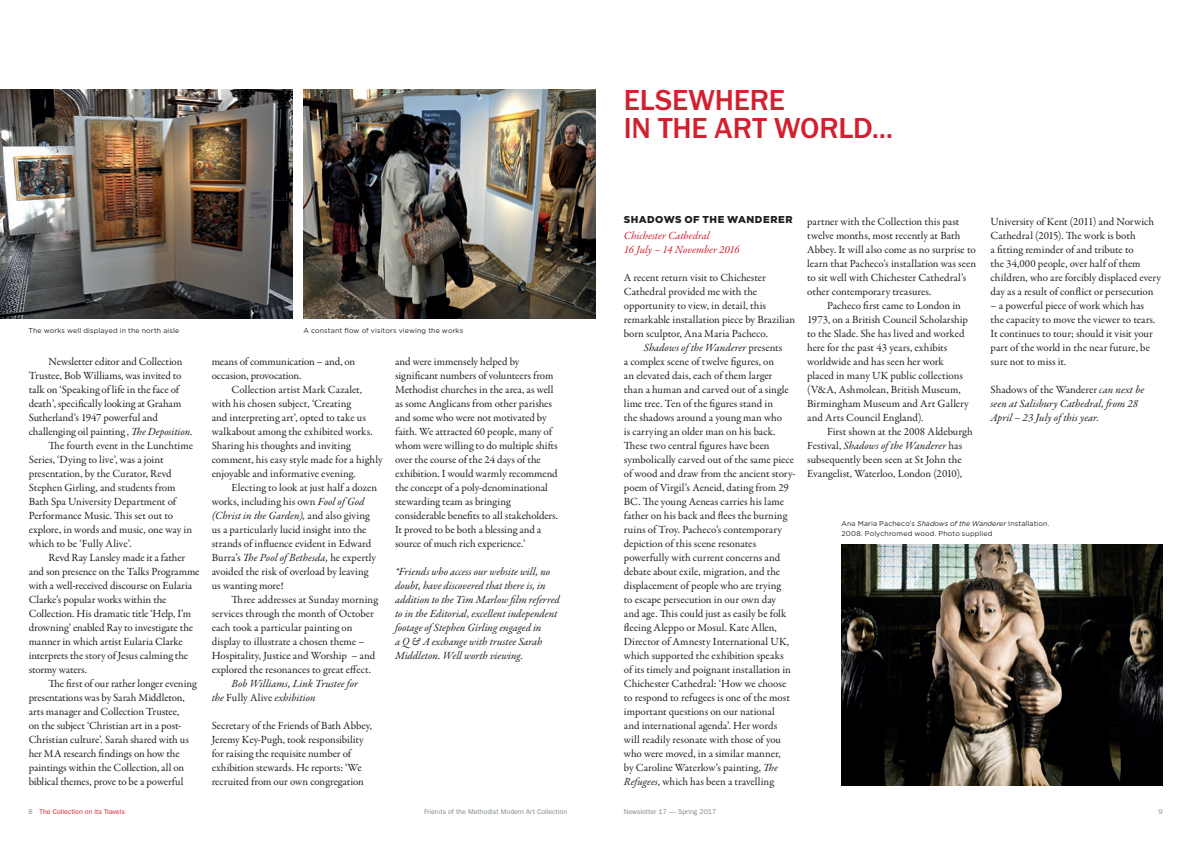
<style>
.page{position:relative;width:1191px;height:842px;background:#fff}
.page>*{position:absolute;margin:0;border:0;box-sizing:border-box;transform-origin:0 0}
._2_-_Feature_Title_S{font:500 30px/28px "ITC Franklin Gothic Std";letter-spacing:-.005em;color:#d2202f}
._3_-_Para_2{font:11px/14px "Garamond Premr Pro";letter-spacing:-.005em;color:#231f20}
._3_-_Para_1{font:11px/14px "Garamond Premr Pro";letter-spacing:-.005em;color:#231f20}
._5_-_sign_off{font:italic 11px/14px "Garamond Premr Pro";letter-spacing:-.005em;color:#231f20}
._3_-_Para_2-2{font:italic 11px/14px "Garamond Premr Pro";color:#231f20}
._3_-_Place___Date_Su{font:italic 11px "Garamond Premr Pro";letter-spacing:-.005em;color:#d2202f}
._2_-_Feature_Title_S-2{font:900 10px "Gotham";letter-spacing:.045em;color:#231f20}
._6_-_Caption_black{font:7px/9.5px "Gotham";letter-spacing:.02em;color:#231f20}
.t1{font:7px "ITC Franklin Gothic Std";color:#7d868d}
.t2{font:7px "ITC Franklin Gothic Std";color:#d2202f}
.s1{font-style:italic}
.s2{font-style:normal}
.s3{color:#7d868d}
</style>
<div class="page">
<img style="left:303px;top:89px;width:292px;height:230px">
<img style="left:0;top:89px;width:292px;height:230px">
<img style="left:841px;top:544px;width:321px;height:241px">
<p class="_6_-_Caption_black" style="left:28px;top:326px;width:152px">The works well displayed in the north aisle</p>
<p class="_6_-_Caption_black" style="left:303px;top:326px;width:161px">A constant flow of visitors viewing the works</p>
<p class="_3_-_Para_2" style="left:29px;top:355px;width:166px;text-indent:20px">Newsletter editor and Collection Trustee, Bob Williams, was invited to talk on ‘Speaking of life in the face of death’, specifically looking at Graham Sutherland’s 1947 powerful and challenging oil painting , <span class="s1">The Deposition.</span></p>
<p class="_3_-_Para_2" style="left:29px;top:439px;width:166px;text-indent:20px">The fourth event in the Lunchtime Series, ‘Dying to live’, was a joint presentation, by the Curator, Revd Stephen Girling, and students from Bath Spa University Department of Performance Music. This set out to explore, in words and music, one way in which to be ‘Fully Alive’.</p>
<p class="_3_-_Para_2" style="left:29px;top:551px;width:172px;text-indent:20px">Revd Ray Lansley made it a father and son presence on the Talks Programme with a well-received discourse on Eularia Clarke’s popular works within the Collection. His dramatic title ‘Help, I’m drowning’ enabled Ray to investigate the manner in which artist Eularia Clarke interprets the story of Jesus calming the stormy waters.</p>
<p class="_3_-_Para_2" style="left:29px;top:677px;width:169px;text-indent:20px">The first of our rather longer evening presentations was by Sarah Middleton, arts manager and Collection Trustee,<br>on the subject ‘Christian art in a post-Christian culture’<span class="s1">.</span> Sarah shared with us her MA research findings on how the paintings within the Collection, all on biblical themes, prove to be a powerful</p>
<p class="_3_-_Para_2" style="left:212px;top:355px;width:145px">means of communication – and, on occasion, provocation.</p>
<p class="_3_-_Para_2" style="left:212px;top:383px;width:172px;text-indent:20px">Collection artist Mark Cazalet, with his chosen subject, ‘Creating<br>and interpreting art’, opted to take us walkabout among the exhibited works.<br>Sharing his thoughts and inviting comment, his easy style made for a highly enjoyable and informative evening.</p>
<p class="_3_-_Para_2" style="left:212px;top:481px;width:167px;text-indent:20px">Electing to look at just half a dozen works, including his own <span class="s1">Fool of God (Christ in the Garden),</span> and also giving us a particularly lucid insight into the strands of influence evident in Edward Burra’s <span class="s1">The Pool of Bethesda,</span> he expertly avoided the risk of overload by leaving us wanting more!</p>
<p class="_3_-_Para_2" style="left:212px;top:593px;width:168px;text-indent:20px">Three addresses at Sunday morning services through the month of October each took a particular painting on display to illustrate a chosen theme – Hospitality, Justice and Worship – and explored the resonances to great effect.</p>
<p class="_3_-_Para_2-2" style="left:212px;top:678px;width:148px;text-indent:20px">Bob Williams, Link Trustee for the <span class="s2">Fully Alive</span> exhibition</p>
<p class="_3_-_Para_1" style="left:212px;top:719px;width:162px">Secretary of the Friends of Bath Abbey, Jeremy Key-Pugh, took responsibility for raising the requisite number of exhibition stewards. He reports: ‘We recruited from our own congregation</p>
<p class="_3_-_Para_1" style="left:395px;top:355px;width:165px">and were immensely helped by significant numbers of volunteers from Methodist churches in the area, as well as some Anglicans from other parishes and some who were not motivated by faith. We attracted 60 people, many of whom were willing to do multiple shifts over the course of the 24 days of the exhibition. I would warmly recommend the concept of a poly-denominational stewarding team as bringing considerable benefits to all stakeholders.<br>It proved to be both a blessing and a source of much rich experience.’</p>
<p class="_5_-_sign_off" style="left:395px;top:566px;width:166px">*Friends who access our website will, no doubt, have discovered that there is, in addition to the Tim Marlow film referred to in the Editorial, excellent independent footage of Stephen Girling engaged in<br>a Q &amp; A exchange with trustee Sarah Middleton. Well worth viewing.</p>
<p class="_2_-_Feature_Title_S" style="left:624px;top:86px;width:271px">ELSEWHERE<br>IN THE ART WORLD...</p>
<p class="_2_-_Feature_Title_S-2" style="left:624px;top:213px;width:170px">SHADOWS OF THE WANDERER</p>
<p class="_3_-_Place___Date_Su" style="left:624px;top:229px;width:87px">Chichester Cathedral</p>
<p class="_3_-_Place___Date_Su" style="left:624px;top:243px;width:117px">16 July – 14 November 2016</p>
<p class="_3_-_Para_1" style="left:624px;top:271px;width:173px">A recent return visit to Chichester Cathedral provided me with the opportunity to view, in detail, this remarkable installation piece by Brazilian born sculptor, Ana Maria Pacheco.</p>
<p class="_3_-_Para_2" style="left:624px;top:341px;width:173px;text-indent:20px"><span class="s1">Shadows of the Wanderer</span> presents<br>a complex scene of twelve figures, on<br>an elevated dais, each of them larger<br>than a human and carved out of a single lime tree. Ten of the figures stand in<br>the shadows around a young man who<br>is carrying an older man on his back.<br>These two central figures have been symbolically carved out of the same piece of wood and draw from the ancient story&shy;poem of Virgil’s Aeneid, dating from 29<br>BC. The young Aeneas carries his lame father on his back and flees the burning ruins of Troy. Pacheco’s contemporary depiction of this scene resonates powerfully with current concerns and debate about exile, migration, and the displacement of people who are trying<br>to escape persecution in our own day<br>and age. This could just as easily be folk fleeing Aleppo or Mosul. Kate Allen, Director of Amnesty International UK, which supported the exhibition speaks<br>of its timely and poignant installation in Chichester Cathedral: ‘How we choose to respond to refugees is one of the most important questions on our national<br>and international agenda’. Her words will readily resonate with those of you who were moved, in a similar manner,<br>by Caroline Waterlow’s painting, <span class="s1">The Refugees</span>, which has been a travelling</p>
<p class="_3_-_Para_2" style="left:807px;top:215px;width:170px">partner with the Collection this past twelve months, most recently at Bath Abbey. It will also come as no surprise to learn that Pacheco’s installation was seen to sit well with Chichester Cathedral’s other contemporary treasures.</p>
<p class="_3_-_Para_2" style="left:807px;top:299px;width:163px;text-indent:20px">Pacheco first came to London in 1973, on a British Council Scholarship to the Slade. She has lived and worked here for the past 43 years, exhibits worldwide and has seen her work placed in many UK public collections (V&amp;A, Ashmolean, British Museum, Birmingham Museum and Art Gallery and Arts Council England).</p>
<p class="_3_-_Para_2" style="left:807px;top:425px;width:167px;text-indent:20px">First shown at the 2008 Aldeburgh Festival, <span class="s1">Shadows of the Wanderer</span> has subsequently been seen at St John the Evangelist, Waterloo, London (2010),</p>
<p class="_3_-_Para_2" style="left:990px;top:215px;width:172px">University of Kent (2011) and Norwich Cathedral (2015). The work is both<br>a fitting reminder of and tribute to<br>the 34,000 people, over half of them children, who are forcibly displaced every day as a result of conflict or persecution</p>
<p class="_3_-_Para_2" style="left:990px;top:299px;width:166px">– a powerful piece of work which has the capacity to move the viewer to tears.<br>It continues to tour; should it visit your part of the world in the near future, be sure not to miss it.</p>
<p class="_5_-_sign_off" style="left:990px;top:384px;width:155px"><span class="s2">Shadows of the Wanderer</span> can next be seen at Salisbury Cathedral, from 28<br>April – 23 July of this year.</p>
<p class="_6_-_Caption_black" style="left:841px;top:519px;width:209px">Ana Maria Pacheco’s <span class="s1">Shadows of the Wanderer</span> Installation.<br>2008. Polychromed wood. Photo supplied</p>
<p class="t2" style="left:28px;top:807px;width:98px"><span class="s3">8</span> The Collection on its Travels</p>
<p class="t1" style="left:424px;top:807px;width:145px">Friends of the Methodist Modern Art Collection</p>
<p class="t1" style="left:624px;top:807px;width:94px">Newsletter 17 — Spring 2017</p>
<p class="t1" style="left:1158px;top:807px;width:6px">9</p>
</div>
